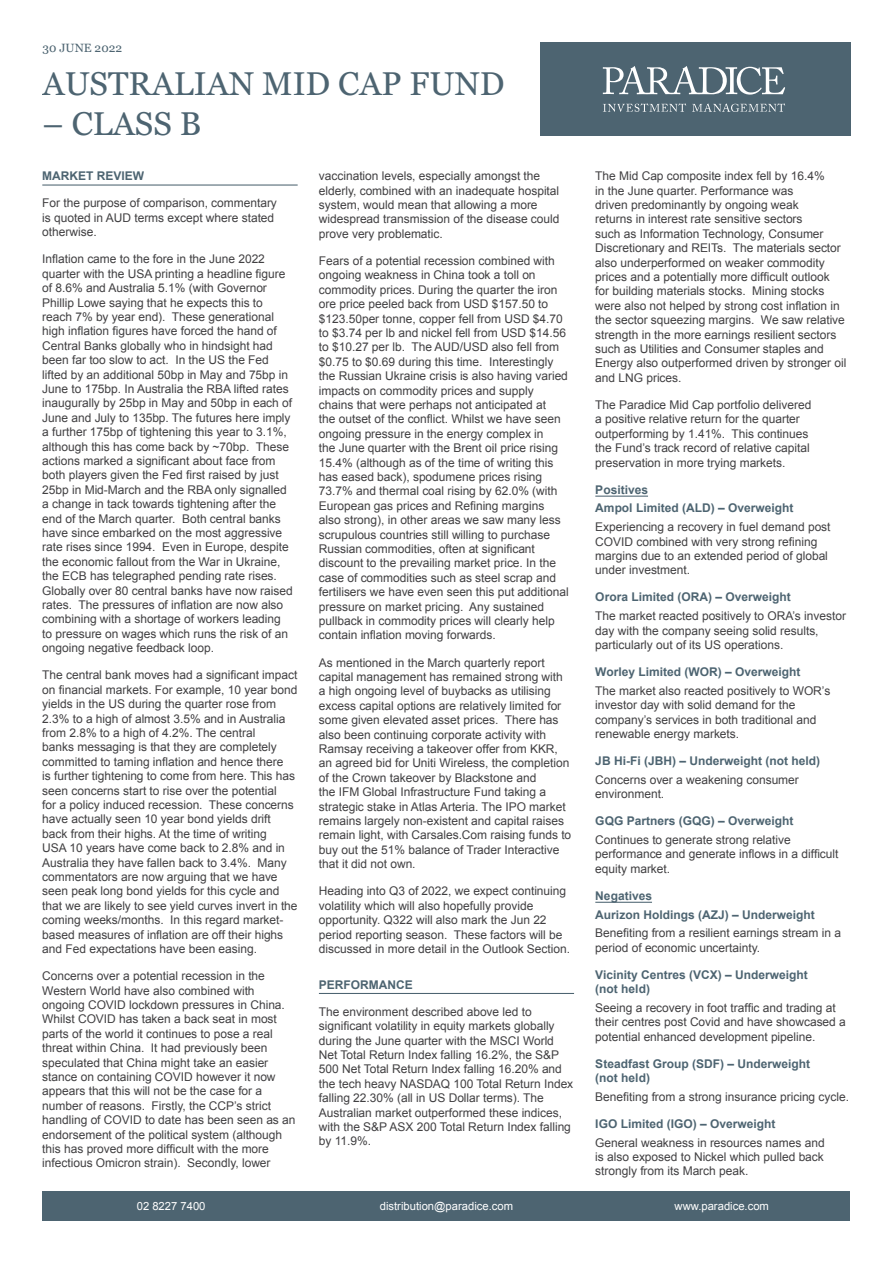
<style>
.page{position:relative;width:893px;height:1263px;background:#fff}
.page>*{position:absolute;margin:0;border:0;box-sizing:border-box;transform-origin:0 0}
.t1{font:33px "Georgia";color:#4d6471}
.t2{font:12px/14.4px "Arial";letter-spacing:-.005em;color:#414042}
.t3{font:700 12px/18.6px "Arial";color:#4d6471}
.t4{font:12px "Georgia";color:#4d6471}
.t5{font:11.25px "Arial";color:#fff}
</style>
<div class="page">
<div style="left:43px;top:1191px;width:807px;height:29px;background:#4d6471"></div>
<div style="left:540px;top:43px;width:310px;height:93px;background:#4d6471"></div>
<svg style="left:603px;top:103px;width:182px;height:9px"></svg>
<svg style="left:603px;top:66px;width:182px;height:29px"></svg>
<hr style="left:595px;top:902px;width:57px;height:1px;background:#4d6471">
<hr style="left:595px;top:496px;width:53px;height:1px;background:#4d6471">
<hr style="left:42px;top:184px;width:256px;height:2px;background:#4d6471">
<hr style="left:319px;top:993px;width:255px;height:1px;background:#4d6471">
<p class="t4" style="left:43px;top:41px;width:81px">30 JUNE 2022</p>
<h1 class="t1" style="left:43px;top:65px;width:463px">AUSTRALIAN MID CAP FUND</h1>
<h1 class="t1" style="left:43px;top:105px;width:160px">– CLASS B</h1>
<p class="t3" style="left:42px;top:167px;width:103px">MARKET REVIEW</p>
<p class="t2" style="left:42px;top:196px;width:236px">For the purpose of comparison, commentary is quoted in AUD terms except where stated otherwise.</p>
<p class="t2" style="left:42px;top:252px;width:252px">Inflation came to the fore in the June 2022 quarter with the USA printing a headline figure of 8.6% and Australia 5.1% (with Governor Phillip Lowe saying that he expects this to reach 7% by year end). These generational high inflation figures have forced the hand of Central Banks globally who in hindsight had been far too slow to act. In the US the Fed lifted by an additional 50bp in May and 75bp in June to 175bp. In Australia the RBA lifted rates inaugurally by 25bp in May and 50bp in each of June and July to 135bp. The futures here imply a further 175bp of tightening this year to 3.1%, although this has come back by ~70bp. These actions marked a significant about face from both players given the Fed first raised by just 25bp in Mid-March and the RBA only signalled a change in tack towards tightening after the end of the March quarter. Both central banks have since embarked on the most aggressive rate rises since 1994. Even in Europe, despite the economic fallout from the War in Ukraine, the ECB has telegraphed pending rate rises.<br>Globally over 80 central banks have now raised rates. The pressures of inflation are now also combining with a shortage of workers leading to pressure on wages which runs the risk of an ongoing negative feedback loop.</p>
<p class="t2" style="left:42px;top:668px;width:257px">The central bank moves had a significant impact on financial markets. For example, 10 year bond yields in the US during the quarter rose from 2.3% to a high of almost 3.5% and in Australia from 2.8% to a high of 4.2%. The central<br>banks messaging is that they are completely committed to taming inflation and hence there<br>is further tightening to come from here. This has seen concerns start to rise over the potential<br>for a policy induced recession. These concerns have actually seen 10 year bond yields drift back from their highs. At the time of writing<br>USA 10 years have come back to 2.8% and in Australia they have fallen back to 3.4%. Many commentators are now arguing that we have seen peak long bond yields for this cycle and that we are likely to see yield curves invert in the coming weeks/months. In this regard market&shy;based measures of inflation are off their highs and Fed expectations have been easing.</p>
<p class="t2" style="left:42px;top:969px;width:255px">Concerns over a potential recession in the Western World have also combined with ongoing COVID lockdown pressures in China.<br>Whilst COVID has taken a back seat in most parts of the world it continues to pose a real threat within China. It had previously been speculated that China might take an easier stance on containing COVID however it now appears that this will not be the case for a number of reasons. Firstly, the CCP’s strict handling of COVID to date has been seen as an endorsement of the political system (although this has proved more difficult with the more infectious Omicron strain). Secondly, lower</p>
<p class="t2" style="left:319px;top:169px;width:242px">vaccination levels, especially amongst the elderly, combined with an inadequate hospital system, would mean that allowing a more widespread transmission of the disease could prove very problematic.</p>
<p class="t2" style="left:319px;top:254px;width:251px">Fears of a potential recession combined with ongoing weakness in China took a toll on commodity prices. During the quarter the iron ore price peeled back from USD $157.50 to $123.50per tonne, copper fell from USD $4.70 to $3.74 per lb and nickel fell from USD $14.56 to $10.27 per lb. The AUD/USD also fell from $0.75 to $0.69 during this time. Interestingly the Russian Ukraine crisis is also having varied impacts on commodity prices and supply chains that were perhaps not anticipated at<br>the outset of the conflict. Whilst we have seen ongoing pressure in the energy complex in<br>the June quarter with the Brent oil price rising 15.4% (although as of the time of writing this has eased back), spodumene prices rising 73.7% and thermal coal rising by 62.0% (with European gas prices and Refining margins also strong), in other areas we saw many less scrupulous countries still willing to purchase Russian commodities, often at significant discount to the prevailing market price. In the case of commodities such as steel scrap and fertilisers we have even seen this put additional pressure on market pricing. Any sustained pullback in commodity prices will clearly help contain inflation moving forwards.</p>
<p class="t2" style="left:319px;top:655px;width:254px">As mentioned in the March quarterly report capital management has remained strong with a high ongoing level of buybacks as utilising excess capital options are relatively limited for some given elevated asset prices. There has also been continuing corporate activity with Ramsay receiving a takeover offer from KKR, an agreed bid for Uniti Wireless, the completion of the Crown takeover by Blackstone and<br>the IFM Global Infrastructure Fund taking a strategic stake in Atlas Arteria. The IPO market remains largely non-existent and capital raises remain light, with Carsales.Com raising funds to buy out the 51% balance of Trader Interactive that it did not own.</p>
<p class="t2" style="left:319px;top:884px;width:253px">Heading into Q3 of 2022, we expect continuing volatility which will also hopefully provide opportunity. Q322 will also mark the Jun 22 period reporting season. These factors will be discussed in more detail in the Outlook Section.</p>
<p class="t3" style="left:319px;top:975px;width:95px">PERFORMANCE</p>
<p class="t2" style="left:319px;top:1004px;width:256px">The environment described above led to significant volatility in equity markets globally during the June quarter with the MSCI World Net Total Return Index falling 16.2%, the S&amp;P 500 Net Total Return Index falling 16.20% and the tech heavy NASDAQ 100 Total Return Index falling 22.30% (all in US Dollar terms). The Australian market outperformed these indices, with the S&amp;P ASX 200 Total Return Index falling by 11.9%.</p>
<p class="t2" style="left:595px;top:169px;width:253px">The Mid Cap composite index fell by 16.4%<br>in the June quarter. Performance was<br>driven predominantly by ongoing weak<br>returns in interest rate sensitive sectors<br>such as Information Technology, Consumer Discretionary and REITs. The materials sector also underperformed on weaker commodity prices and a potentially more difficult outlook for building materials stocks. Mining stocks were also not helped by strong cost inflation in the sector squeezing margins. We saw relative strength in the more earnings resilient sectors such as Utilities and Consumer staples and Energy also outperformed driven by stronger oil and LNG prices.</p>
<p class="t2" style="left:595px;top:398px;width:218px">The Paradice Mid Cap portfolio delivered a positive relative return for the quarter outperforming by 1.41%. This continues the Fund’s track record of relative capital preservation in more trying markets.</p>
<p class="t3" style="left:595px;top:480px;width:200px">Positives<br>Ampol Limited (ALD) – Overweight</p>
<p class="t2" style="left:595px;top:520px;width:237px">Experiencing a recovery in fuel demand post COVID combined with very strong refining margins due to an extended period of global under investment.</p>
<p class="t3" style="left:595px;top:588px;width:197px">Orora Limited (ORA) – Overweight</p>
<p class="t2" style="left:595px;top:609px;width:252px">The market reacted positively to ORA’s investor day with the company seeing solid results, particularly out of its US operations.</p>
<p class="t3" style="left:595px;top:662px;width:207px">Worley Limited (WOR) – Overweight</p>
<p class="t2" style="left:595px;top:683px;width:237px">The market also reacted positively to WOR’s investor day with solid demand for the company’s services in both traditional and renewable energy markets.</p>
<p class="t3" style="left:595px;top:751px;width:226px">JB Hi-Fi (JBH) – Underweight (not held)</p>
<p class="t2" style="left:595px;top:772px;width:205px">Concerns over a weakening consumer environment.</p>
<p class="t3" style="left:595px;top:812px;width:200px">GQG Partners (GQG) – Overweight</p>
<p class="t2" style="left:595px;top:832px;width:245px">Continues to generate strong relative performance and generate inflows in a difficult equity market.</p>
<p class="t3" style="left:595px;top:886px;width:221px">Negatives<br>Aurizon Holdings (AZJ) – Underweight</p>
<p class="t2" style="left:595px;top:926px;width:247px">Benefiting from a resilient earnings stream in a period of economic uncertainty.</p>
<p class="t3" style="left:595px;top:967px;width:214px;line-height:14.4px">Vicinity Centres (VCX) – Underweight (not held)</p>
<p class="t2" style="left:595px;top:1000px;width:252px">Seeing a recovery in foot traffic and trading at their centres post Covid and have showcased a potential enhanced development pipeline.</p>
<p class="t3" style="left:595px;top:1056px;width:216px;line-height:14.4px">Steadfast Group (SDF) – Underweight (not held)</p>
<p class="t2" style="left:595px;top:1089px;width:255px">Benefiting from a strong insurance pricing cycle.</p>
<p class="t3" style="left:595px;top:1114px;width:182px">IGO Limited (IGO) – Overweight</p>
<p class="t2" style="left:595px;top:1135px;width:231px;text-align:justify">General weakness in resources names and is also exposed to Nickel which pulled back strongly from its March peak.</p>
<p class="t5" style="left:137px;top:1199px;width:70px">02 8227 7400</p>
<p class="t5" style="left:380px;top:1199px;width:135px">distribution@paradice.com</p>
<p class="t5" style="left:675px;top:1199px;width:96px">www.paradice.com</p>
</div>
